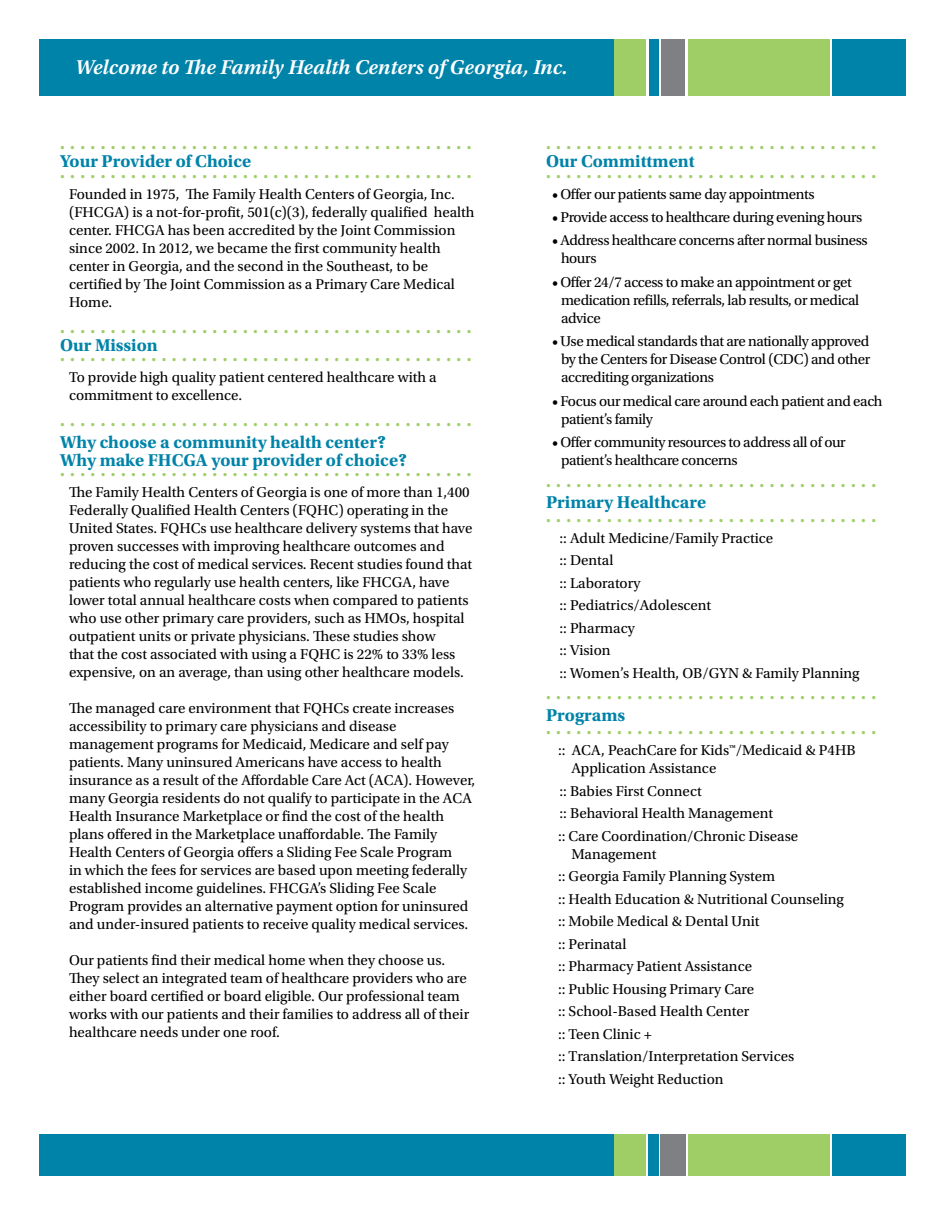
<style>
.page{position:relative;width:945px;height:1215px;background:#fff}
.page>*{position:absolute;margin:0;border:0;box-sizing:border-box;transform-origin:0 0}
.t1{font:italic 600 21px "Utopia Std";color:#fff}
.t2{font:700 18px "Utopia Std";color:#9fce66}
.t3{font:700 18px "Utopia Std";color:#0083a9}
.t4{font:15px/18px "Utopia Std";color:#000}
.t5{font:15px/18px "Utopia Std";letter-spacing:-.025em;color:#000}
</style>
<div class="page">
<div style="left:39px;top:39px;width:575px;height:56px;background:#0083a9"></div>
<div style="left:614px;top:39px;width:32px;height:56px;background:#9fce66"></div>
<div style="left:649px;top:39px;width:10px;height:56px;background:#0083a9"></div>
<div style="left:662px;top:39px;width:23px;height:56px;background:#7e8083"></div>
<div style="left:688px;top:39px;width:141px;height:56px;background:#9fce66"></div>
<div style="left:833px;top:39px;width:73px;height:56px;background:#0083a9"></div>
<div style="left:39px;top:1134px;width:575px;height:42px;background:#0083a9"></div>
<div style="left:614px;top:1134px;width:32px;height:42px;background:#9fce66"></div>
<div style="left:648px;top:1134px;width:11px;height:42px;background:#0083a9"></div>
<div style="left:660px;top:1134px;width:26px;height:42px;background:#7e8083"></div>
<div style="left:688px;top:1134px;width:141px;height:42px;background:#9fce66"></div>
<div style="left:833px;top:1134px;width:73px;height:42px;background:#0083a9"></div>
<p class="t1" style="left:75px;top:55px;width:494px">Welcome to The Family Health Centers of Georgia, Inc.</p>
<p class="t2" style="left:60px;top:133px;width:413px">.........................................</p>
<p class="t3" style="left:60px;top:151px;width:193px">Your Provider of Choice</p>
<p class="t2" style="left:60px;top:161px;width:413px">.........................................</p>
<p class="t4" style="left:69px;top:185px;width:407px">Founded in 1975, The Family Health Centers of Georgia, Inc. (FHCGA) is a not-for-profit, 501(c)(3), federally qualified health center. FHCGA has been accredited by the Joint Commission since 2002. In 2012, we became the first community health center in Georgia, and the second in the Southeast, to be certified by The Joint Commission as a Primary Care Medical Home.</p>
<p class="t2" style="left:60px;top:316px;width:413px">.........................................</p>
<p class="t3" style="left:60px;top:334px;width:99px">Our Mission</p>
<p class="t2" style="left:60px;top:345px;width:413px">.........................................</p>
<p class="t4" style="left:69px;top:369px;width:369px">To provide high quality patient centered healthcare with a commitment to excellence.</p>
<p class="t2" style="left:60px;top:410px;width:413px">.........................................</p>
<p class="t3" style="left:60px;top:432px;width:328px">Why choose a community health center?</p>
<p class="t3" style="left:60px;top:450px;width:349px">Why make FHCGA your provider of choice?</p>
<p class="t2" style="left:60px;top:460px;width:413px">.........................................</p>
<p class="t4" style="left:69px;top:484px;width:405px">The Family Health Centers of Georgia is one of more than 1,400<br>Federally Qualified Health Centers (FQHC) operating in the United States. FQHCs use healthcare delivery systems that have proven successes with improving healthcare outcomes and reducing the cost of medical services. Recent studies found that patients who regularly use health centers, like FHCGA, have lower total annual healthcare costs when compared to patients who use other primary care providers, such as HMOs, hospital outpatient units or private physicians. These studies show<br>that the cost associated with using a FQHC is 22% to 33% less expensive, on an average, than using other healthcare models.</p>
<p class="t4" style="left:69px;top:700px;width:408px">The managed care environment that FQHCs create increases accessibility to primary care physicians and disease management programs for Medicaid, Medicare and self pay patients. Many uninsured Americans have access to health insurance as a result of the Affordable Care Act (ACA). However, many Georgia residents do not qualify to participate in the ACA Health Insurance Marketplace or find the cost of the health plans offered in the Marketplace unaffordable. The Family Health Centers of Georgia offers a Sliding Fee Scale Program<br>in which the fees for services are based upon meeting federally established income guidelines. FHCGA’s Sliding Fee Scale Program provides an alternative payment option for uninsured and under-insured patients to receive quality medical services.</p>
<p class="t4" style="left:69px;top:952px;width:402px">Our patients find their medical home when they choose us.<br>They select an integrated team of healthcare providers who are either board certified or board eligible. Our professional team works with our patients and their families to address all of their healthcare needs under one roof.</p>
<p class="t2" style="left:546px;top:133px;width:332px">.................................</p>
<p class="t3" style="left:546px;top:151px;width:150px">Our Committment</p>
<p class="t2" style="left:546px;top:161px;width:332px">.................................</p>
<p class="t5" style="left:552px;top:185px;width:264px">• Offer our patients same day appointments</p>
<p class="t5" style="left:552px;top:208px;width:312px">• Provide access to healthcare during evening hours</p>
<p class="t5" style="left:561px;top:232px;width:308px;text-indent:-9px">• Address healthcare concerns after normal business hours</p>
<p class="t5" style="left:561px;top:273px;width:300px;text-indent:-9px">• Offer 24/7 access to make an appointment or get medication refills, referrals, lab results, or medical advice</p>
<p class="t4" style="left:561px;top:333px;width:311px;text-align:justify;text-indent:-9px">• Use medical standards that are nationally approved by the Centers for Disease Control (CDC) and other accrediting organizations</p>
<p class="t5" style="left:561px;top:392px;width:323px;text-indent:-9px">• Focus our medical care around each patient and each patient’s family</p>
<p class="t5" style="left:561px;top:433px;width:286px;text-indent:-9px">• Offer community resources to address all of our patient’s healthcare concerns</p>
<p class="t2" style="left:546px;top:470px;width:332px">.................................</p>
<p class="t3" style="left:546px;top:492px;width:162px">Primary Healthcare</p>
<p class="t2" style="left:546px;top:505px;width:332px">.................................</p>
<p class="t4" style="left:560px;top:529px;width:215px">:: Adult Medicine/Family Practice</p>
<p class="t4" style="left:560px;top:552px;width:55px">:: Dental</p>
<p class="t4" style="left:560px;top:574px;width:83px">:: Laboratory</p>
<p class="t4" style="left:560px;top:597px;width:153px">:: Pediatrics/Adolescent</p>
<p class="t4" style="left:560px;top:619px;width:77px">:: Pharmacy</p>
<p class="t4" style="left:560px;top:642px;width:53px">:: Vision</p>
<p class="t4" style="left:560px;top:664px;width:302px">:: Women’s Health, OB/GYN &amp; Family Planning</p>
<p class="t2" style="left:546px;top:683px;width:332px">.................................</p>
<p class="t3" style="left:546px;top:705px;width:81px">Programs</p>
<p class="t2" style="left:546px;top:718px;width:332px">.................................</p>
<p class="t4" style="left:572px;top:742px;width:286px;text-indent:-14px">:: ACA, PeachCare for Kids™/Medicaid &amp; P4HB<br>Application Assistance</p>
<p class="t4" style="left:560px;top:782px;width:144px">:: Babies First Connect</p>
<p class="t4" style="left:560px;top:805px;width:215px">:: Behavioral Health Management</p>
<p class="t4" style="left:572px;top:827px;width:228px;text-indent:-14px">:: Care Coordination/Chronic Disease<br>Management</p>
<p class="t4" style="left:558px;top:868px;width:219px">:: Georgia Family Planning System</p>
<p class="t4" style="left:558px;top:890px;width:287px">:: Health Education &amp; Nutritional Counseling</p>
<p class="t4" style="left:558px;top:913px;width:203px">:: Mobile Medical &amp; Dental Unit</p>
<p class="t4" style="left:558px;top:935px;width:70px">:: Perinatal</p>
<p class="t4" style="left:558px;top:958px;width:196px">:: Pharmacy Patient Assistance</p>
<p class="t4" style="left:558px;top:980px;width:198px">:: Public Housing Primary Care</p>
<p class="t4" style="left:558px;top:1003px;width:193px">:: School-Based Health Center</p>
<p class="t4" style="left:558px;top:1025px;width:96px">:: Teen Clinic +</p>
<p class="t4" style="left:558px;top:1048px;width:238px">:: Translation/Interpretation Services</p>
<p class="t4" style="left:558px;top:1070px;width:167px">:: Youth Weight Reduction</p>
</div>
